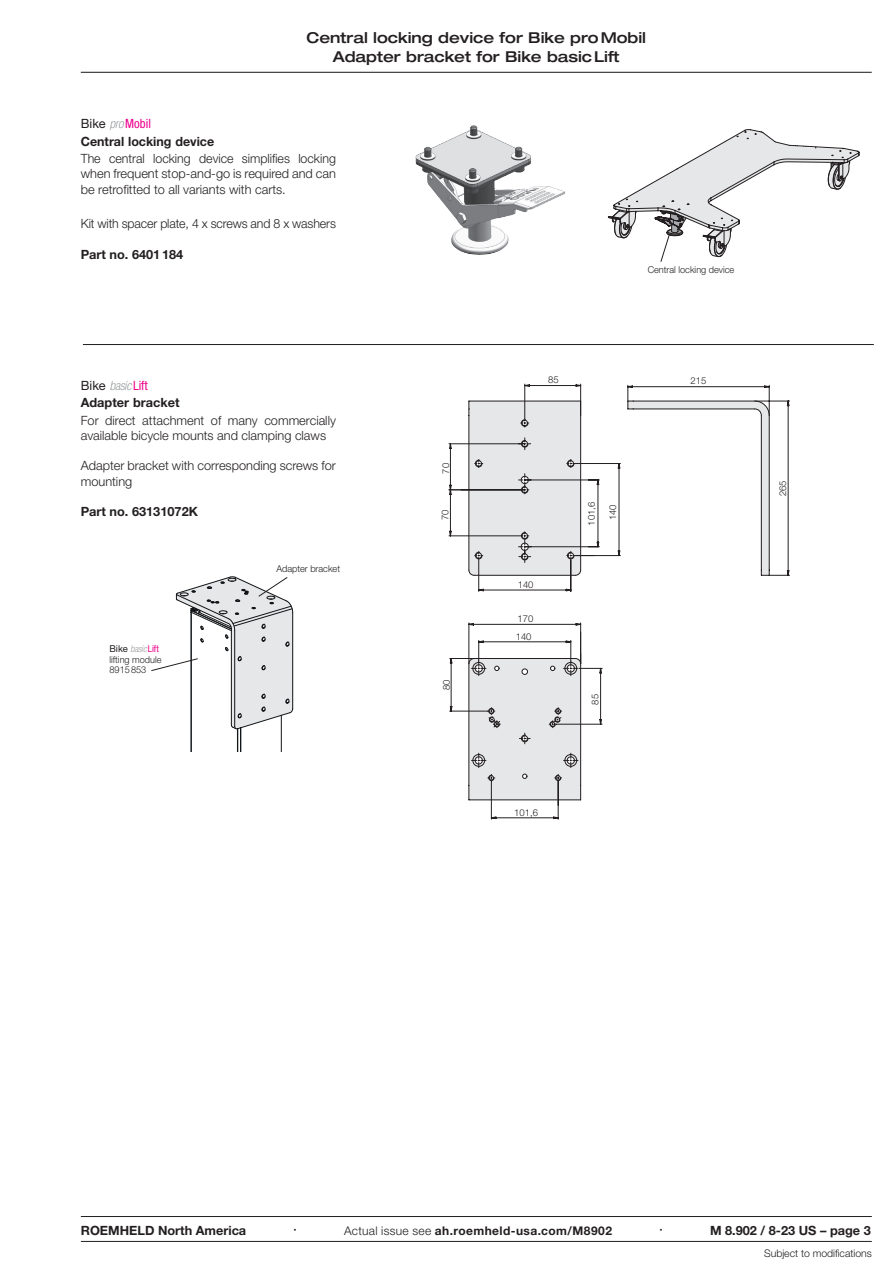
<style>
.page{position:relative;width:893px;height:1263px;background:#fff}
.page>*{position:absolute;margin:0;border:0;box-sizing:border-box;transform-origin:0 0}
.t1{font:300 16.5px "Helvetica Neue LT Pro";color:#231f20}
.t2{font:500 expanded 15px/18.8px "Helvetica Neue LT Pro";color:#231f20;text-align:center}
.t3{font:300 12.75px/15.3px "Helvetica Neue LT Pro";color:#231f20}
.t4{font:700 12.75px/17.4px "Helvetica Neue LT Pro";color:#231f20}
.t5{font:700 12px "Helvetica Neue LT Pro";letter-spacing:.035em;color:#231f20}
.t6{font:300 10.5px "Helvetica Neue LT Pro";letter-spacing:-.005em;color:#231f20}
.t7{font:300 9.45px/10.5px "Helvetica Neue LT Pro";color:#231f20}
.s1{font-weight:400}
.s2{font-weight:100;font-style:italic;font-stretch:condensed;color:#76787b}
.s3{font-weight:400;font-stretch:condensed;color:#ed028c}
.s4{font-weight:300}
</style>
<div class="page">
<hr style="left:81px;top:72px;width:791px;height:1px;background:#231f20">
<img style="left:415px;top:125px;width:150px;height:130px">
<svg style="left:449px;top:384px;width:341px;height:436px"></svg>
<svg style="left:627px;top:400px;width:143px;height:176px"></svg>
<svg style="left:468px;top:401px;width:113px;height:175px;background:#d9d9db"></svg>
<svg style="left:468px;top:658px;width:113px;height:142px;background:#d7d7d9"></svg>
<svg style="left:608px;top:129px;width:252px;height:133px"></svg>
<svg style="left:151px;top:576px;width:142px;height:176px"></svg>
<hr style="left:83px;top:344px;width:791px;height:1px;background:#231f20">
<hr style="left:81px;top:1241px;width:791px;height:1px;background:#231f20">
<hr style="left:81px;top:1216px;width:791px;height:1px;background:#231f20">
<p class="t2" style="left:306px;top:28px;width:341px">Central locking device for Bike proMobil<br>Adapter bracket for Bike basicLift</p>
<p class="t4" style="left:81px;top:115px;width:135px"><span class="s1">Bike</span> <span class="s2">pro</span><span class="s3">Mobil<br></span>Central locking device</p>
<p class="t3" style="left:81px;top:151px;width:257px;text-align:justify">The central locking device simplifies locking when frequent stop-and-go is required and can be retrofitted to all variants with carts.</p>
<p class="t3" style="left:81px;top:216px;width:257px">Kit with spacer plate, 4 x screws and 8 x washers</p>
<p class="t4" style="left:81px;top:246px;width:104px">Part no. 6401184</p>
<p class="t4" style="left:81px;top:376px;width:100px"><span class="s1">Bike</span> <span class="s2">basic</span> <span class="s3">Lift<br></span>Adapter bracket</p>
<p class="t3" style="left:81px;top:412px;width:257px">For direct attachment of many commercially available bicycle mounts and clamping claws</p>
<p class="t3" style="left:81px;top:458px;width:257px">Adapter bracket with corresponding screws for mounting</p>
<p class="t4" style="left:81px;top:503px;width:119px">Part no. 63131072K</p>
<p class="t7" style="left:109px;top:643px;width:54px"><span class="s1">Bike</span> <span class="s2">basic</span> <span class="s3">Lift </span>lifting module<br>8915853</p>
<p class="t7" style="left:276px;top:563px;width:65px">Adapter bracket</p>
<p class="t7" style="left:648px;top:264px;width:88px">Central locking device</p>
<p class="t7" style="left:440px;top:473px;width:12px;rotate:-90deg">70</p>
<p class="t7" style="left:548px;top:375px;width:12px">85</p>
<p class="t7" style="left:586px;top:526px;width:25px;rotate:-90deg">101,6</p>
<p class="t7" style="left:440px;top:520px;width:12px;rotate:-90deg">70</p>
<p class="t7" style="left:607px;top:520px;width:17px;rotate:-90deg">140</p>
<p class="t7" style="left:518px;top:580px;width:17px">140</p>
<p class="t7" style="left:517px;top:613px;width:17px">170</p>
<p class="t7" style="left:441px;top:690px;width:12px;rotate:-90deg">80</p>
<p class="t7" style="left:516px;top:631px;width:17px">140</p>
<p class="t7" style="left:590px;top:704px;width:12px;rotate:-90deg">85</p>
<p class="t7" style="left:691px;top:376px;width:17px">215</p>
<p class="t7" style="left:514px;top:807px;width:25px">101,6</p>
<p class="t7" style="left:777px;top:496px;width:17px;rotate:-90deg">265</p>
<p class="t4" style="left:81px;top:1221px;width:167px">ROEMHELD North America</p>
<p class="t1" style="left:293px;top:1219px;width:6px">∙</p>
<p class="t5" style="left:344px;top:1223px;width:269px"><span class="s4">Actual issue see</span> ah.roemheld-usa.com/M8902</p>
<p class="t1" style="left:659px;top:1219px;width:6px">∙</p>
<p class="t4" style="left:710px;top:1221px;width:162px">M 8.902 / 8-23 US – page 3</p>
<p class="t6" style="left:764px;top:1247px;width:109px">Subject to modifications</p>
</div>
